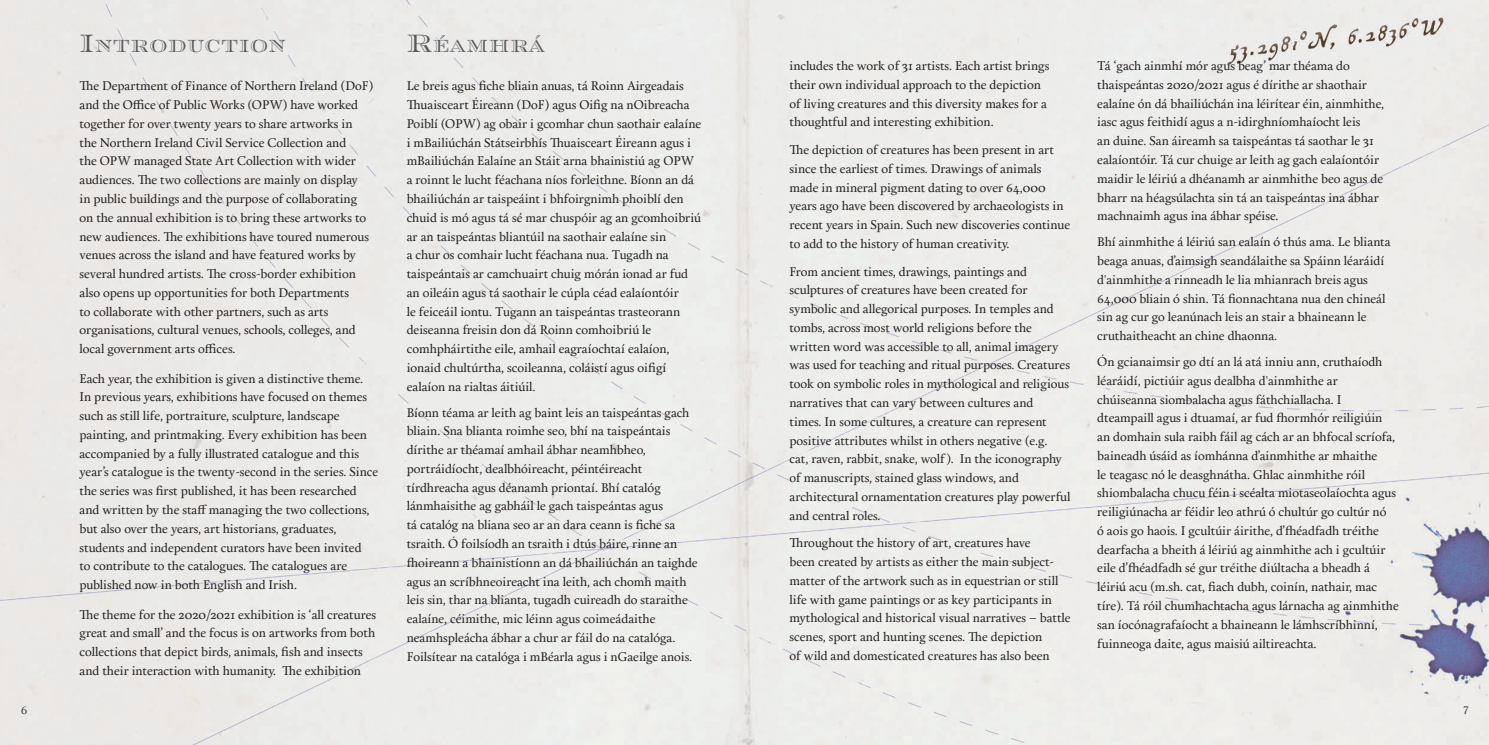
<style>
.page{position:relative;width:1489px;height:745px;background:#fff}
.page>*{position:absolute;margin:0;border:0;box-sizing:border-box;transform-origin:0 0}
.t1{font:17.5px "Rosella Engraved";letter-spacing:.055em;color:#5a5a5d}
.t2{font:12.5px/18.8px "Calendas Plus";color:#231f20}
.t3{font:11.25px "Ronaldson";color:#231f20}
.s1{font-size:25px}
</style>
<div class="page">
<div style="left:0;top:0;width:1488px;height:744px;background:#ececea"></div>
<h1 class="t1" style="left:79px;top:31px;width:207px"><span class="s1">I</span>NTRODUCTION</h1>
<h1 class="t1" style="left:407px;top:31px;width:140px"><span class="s1">R</span>ÉAMHRÁ</h1>
<p class="t2" style="left:79px;top:76px;width:295px">The Department of Finance of Northern Ireland (DoF) and the Office of Public Works (OPW) have worked together for over twenty years to share artworks in<br>the Northern Ireland Civil Service Collection and<br>the OPW managed State Art Collection with wider audiences. The two collections are mainly on display<br>in public buildings and the purpose of collaborating on the annual exhibition is to bring these artworks to new audiences. The exhibitions have toured numerous venues across the island and have featured works by several hundred artists. The cross-border exhibition also opens up opportunities for both Departments<br>to collaborate with other partners, such as arts organisations, cultural venues, schools, colleges, and local government arts offices.</p>
<p class="t2" style="left:79px;top:368px;width:300px">Each year, the exhibition is given a distinctive theme.<br>In previous years, exhibitions have focused on themes such as still life, portraiture, sculpture, landscape painting, and printmaking. Every exhibition has been accompanied by a fully illustrated catalogue and this year’s catalogue is the twenty-second in the series. Since the series was first published, it has been researched and written by the staff managing the two collections, but also over the years, art historians, graduates, students and independent curators have been invited<br>to contribute to the catalogues. The catalogues are published now in both English and Irish.</p>
<p class="t2" style="left:79px;top:603px;width:298px">The theme for the 2020/2021 exhibition is ‘all creatures great and small’ and the focus is on artworks from both collections that depict birds, animals, fish and insects and their interaction with humanity. The exhibition</p>
<p class="t2" style="left:407px;top:76px;width:296px">Le breis agus fiche bliain anuas, tá Roinn Airgeadais Thuaisceart Éireann (DoF) agus Oifig na nOibreacha Poiblí (OPW) ag obair i gcomhar chun saothair ealaíne i mBailiúchán Státseirbhís Thuaisceart Éireann agus i mBailiúchán Ealaíne an Stáit arna bhainistiú ag OPW a roinnt le lucht féachana níos forleithne. Bíonn an dá bhailiúchán ar taispeáint i bhfoirgnimh phoiblí den chuid is mó agus tá sé mar chuspóir ag an gcomhoibriú ar an taispeántas bliantúil na saothair ealaíne sin<br>a chur os comhair lucht féachana nua. Tugadh na taispeántais ar camchuairt chuig mórán ionad ar fud an oileáin agus tá saothair le cúpla céad ealaíontóir<br>le feiceáil iontu. Tugann an taispeántas trasteorann deiseanna freisin don dá Roinn comhoibriú le comhpháirtithe eile, amhail eagraíochtaí ealaíon, ionaid chultúrtha, scoileanna, coláistí agus oifigí ealaíon na rialtas áitiúil.</p>
<p class="t2" style="left:407px;top:402px;width:292px">Bíonn téama ar leith ag baint leis an taispeántas gach bliain. Sna blianta roimhe seo, bhí na taispeántais dírithe ar théamaí amhail ábhar neamhbheo, portráidíocht, dealbhóireacht, péintéireacht tírdhreacha agus déanamh priontaí. Bhí catalóg lánmhaisithe ag gabháil le gach taispeántas agus<br>tá catalóg na bliana seo ar an dara ceann is fiche sa tsraith. Ó foilsíodh an tsraith i dtús báire, rinne an fhoireann a bhainistíonn an dá bhailiúchán an taighde agus an scríbhneoireacht ina leith, ach chomh maith leis sin, thar na blianta, tugadh cuireadh do staraithe ealaíne, céimithe, mic léinn agus coimeádaithe neamhspleácha ábhar a chur ar fáil do na catalóga.<br>Foilsítear na catalóga i mBéarla agus i nGaeilge anois.</p>
<p class="t2" style="left:789px;top:56px;width:261px">includes the work of 31 artists. Each artist brings their own individual approach to the depiction of living creatures and this diversity makes for a thoughtful and interesting exhibition.</p>
<p class="t2" style="left:789px;top:140px;width:282px">The depiction of creatures has been present in art since the earliest of times. Drawings of animals made in mineral pigment dating to over 64,000 years ago have been discovered by archaeologists in recent years in Spain. Such new discoveries continue to add to the history of human creativity.</p>
<p class="t2" style="left:789px;top:261px;width:282px">From ancient times, drawings, paintings and sculptures of creatures have been created for symbolic and allegorical purposes. In temples and tombs, across most world religions before the written word was accessible to all, animal imagery was used for teaching and ritual purposes. Creatures took on symbolic roles in mythological and religious narratives that can vary between cultures and<br>times. In some cultures, a creature can represent positive attributes whilst in others negative (e.g.<br>cat, raven, rabbit, snake, wolf ). In the iconography of manuscripts, stained glass windows, and architectural ornamentation creatures play powerful and central roles.</p>
<p class="t2" style="left:789px;top:532px;width:283px">Throughout the history of art, creatures have<br>been created by artists as either the main subject&shy;matter of the artwork such as in equestrian or still life with game paintings or as key participants in mythological and historical visual narratives – battle scenes, sport and hunting scenes. The depiction<br>of wild and domesticated creatures has also been</p>
<p class="t2" style="left:1097px;top:56px;width:288px">Tá ‘gach ainmhí mór agus beag’ mar théama do thaispeántas 2020/2021 agus é dírithe ar shaothair ealaíne ón dá bhailiúchán ina léirítear éin, ainmhithe, iasc agus feithidí agus a n-idirghníomhaíocht leis<br>an duine. San áireamh sa taispeántas tá saothar le 31 ealaíontóir. Tá cur chuige ar leith ag gach ealaíontóir maidir le léiriú a dhéanamh ar ainmhithe beo agus de bharr na héagsúlachta sin tá an taispeántas ina ábhar machnaimh agus ina ábhar spéise.</p>
<p class="t2" style="left:1097px;top:232px;width:295px">Bhí ainmhithe á léiriú san ealaín ó thús ama. Le blianta beaga anuas, d’aimsigh seandálaithe sa Spáinn léaráidí d'ainmhithe a rinneadh le lia mhianrach breis agus 64,000 bliain ó shin. Tá fionnachtana nua den chineál sin ag cur go leanúnach leis an stair a bhaineann le cruthaitheacht an chine dhaonna.</p>
<p class="t2" style="left:1097px;top:351px;width:303px">Ón gcianaimsir go dtí an lá atá inniu ann, cruthaíodh léaráidí, pictiúir agus dealbha d'ainmhithe ar chúiseanna siombalacha agus fáthchiallacha. I dteampaill agus i dtuamaí, ar fud fhormhór reiligiúin<br>an domhain sula raibh fáil ag cách ar an bhfocal scríofa, baineadh úsáid as íomhánna d’ainmhithe ar mhaithe<br>le teagasc nó le deasghnátha. Ghlac ainmhithe róil shiombalacha chucu féin i scéalta miotaseolaíochta agus reiligiúnacha ar féidir leo athrú ó chultúr go cultúr nó<br>ó aois go haois. I gcultúir áirithe, d’fhéadfadh tréithe dearfacha a bheith á léiriú ag ainmhithe ach i gcultúir eile d’fhéadfadh sé gur tréithe diúltacha a bheadh á léiriú acu (m.sh. cat, fiach dubh, coinín, nathair, mac tíre). Tá róil chumhachtacha agus lárnacha ag ainmhithe san íocónagrafaíocht a bhaineann le lámhscríbhinní, fuinneoga daite, agus maisiú ailtireachta.</p>
<p class="t3" style="left:21px;top:701px;width:7px">6</p>
<p class="t3" style="left:1463px;top:701px;width:7px">7</p>
</div>
